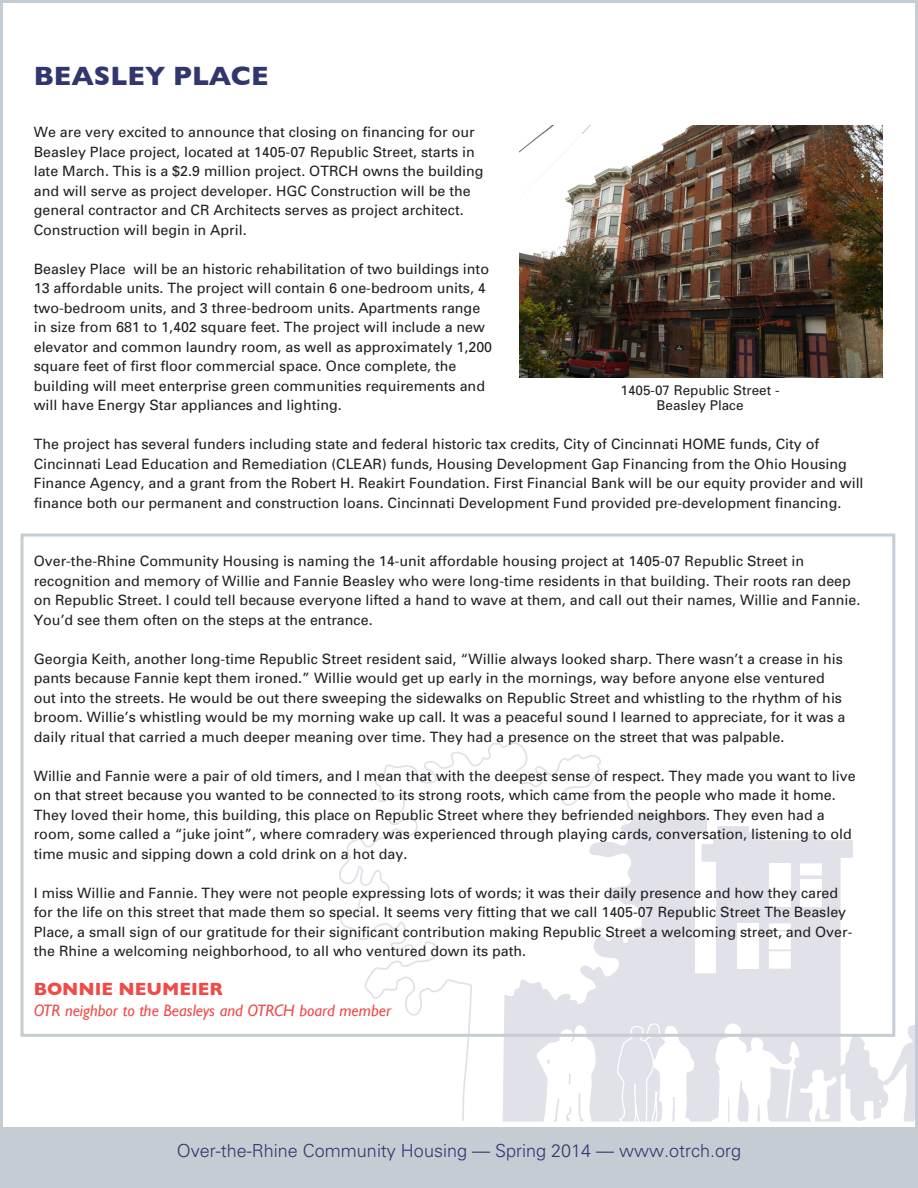
<style>
.page{position:relative;width:918px;height:1188px;background:#fff}
.page>*{position:absolute;margin:0;border:0;box-sizing:border-box;transform-origin:0 0}
.t1{font:700 27px "Gill Sans";color:#31376e}
.t2{font:300 18px "Univers";color:#31376e}
.t3{font:700 18px "Gill Sans";color:#ef4b49}
.t4{font:italic 16.5px "Gill Sans";color:#ef4b49}
.t5{font:14.25px/19.5px "Univers";color:#231f20}
.t6{font:13.5px "Univers";color:#231f20}
</style>
<div class="page">
<div style="left:0;top:1128px;width:918px;height:60px;background:#c4cdd3"></div>
<svg style="left:339px;top:741px;width:575px;height:381px"></svg>
<svg style="left:568px;top:1072px;width:3px;height:13px"></svg>
<div style="left:737px;top:923px;width:21px;height:46px;background:#fff"></div>
<svg style="left:769px;top:923px;width:22px;height:46px"></svg>
<svg style="left:800px;top:863px;width:22px;height:44px"></svg>
<div style="left:769px;top:863px;width:22px;height:44px;background:#fff"></div>
<img style="left:520px;top:126px;width:362px;height:252px">
<div style="left:21px;top:534px;width:874px;height:503px;border:3px solid #c4cdd3"></div>
<p class="t1" style="left:34px;top:61px;width:236px">BEASLEY PLACE</p>
<p class="t5" style="left:34px;top:122px;width:451px">We are very excited to announce that closing on financing for our Beasley Place project, located at 1405-07 Republic Street, starts in late March. This is a $2.9 million project. OTRCH owns the building and will serve as project developer. HGC Construction will be the general contractor and CR Architects serves as project architect.<br>Construction will begin in April.</p>
<p class="t5" style="left:34px;top:259px;width:460px">Beasley Place will be an historic rehabilitation of two buildings into 13 affordable units. The project will contain 6 one-bedroom units, 4 two-bedroom units, and 3 three-bedroom units. Apartments range in size from 681 to 1,402 square feet. The project will include a new elevator and common laundry room, as well as approximately 1,200 square feet of first floor commercial space. Once complete, the building will meet enterprise green communities requirements and will have Energy Star appliances and lighting.</p>
<p class="t5" style="left:34px;top:434px;width:831px">The project has several funders including state and federal historic tax credits, City of Cincinnati HOME funds, City of Cincinnati Lead Education and Remediation (CLEAR) funds, Housing Development Gap Financing from the Ohio Housing Finance Agency, and a grant from the Robert H. Reakirt Foundation. First Financial Bank will be our equity provider and will finance both our permanent and construction loans. Cincinnati Development Fund provided pre-development financing.</p>
<p class="t6" style="left:621px;top:382px;width:161px">1405-07 Republic Street -</p>
<p class="t6" style="left:657px;top:397px;width:89px">Beasley Place</p>
<p class="t5" style="left:34px;top:551px;width:828px">Over-the-Rhine Community Housing is naming the 14-unit affordable housing project at 1405-07 Republic Street in recognition and memory of Willie and Fannie Beasley who were long-time residents in that building. Their roots ran deep on Republic Street. I could tell because everyone lifted a hand to wave at them, and call out their names, Willie and Fannie.<br>You’d see them often on the steps at the entrance.</p>
<p class="t5" style="left:34px;top:649px;width:813px">Georgia Keith, another long-time Republic Street resident said, “Willie always looked sharp. There wasn’t a crease in his pants because Fannie kept them ironed.” Willie would get up early in the mornings, way before anyone else ventured out into the streets. He would be out there sweeping the sidewalks on Republic Street and whistling to the rhythm of his broom. Willie’s whistling would be my morning wake up call. It was a peaceful sound I learned to appreciate, for it was a daily ritual that carried a much deeper meaning over time. They had a presence on the street that was palpable.</p>
<p class="t5" style="left:34px;top:766px;width:823px">Willie and Fannie were a pair of old timers, and I mean that with the deepest sense of respect. They made you want to live on that street because you wanted to be connected to its strong roots, which came from the people who made it home.<br>They loved their home, this building, this place on Republic Street where they befriended neighbors. They even had a room, some called a “juke joint”, where comradery was experienced through playing cards, conversation, listening to old time music and sipping down a cold drink on a hot day.</p>
<p class="t5" style="left:34px;top:883px;width:820px">I miss Willie and Fannie. They were not people expressing lots of words; it was their daily presence and how they cared for the life on this street that made them so special. It seems very fitting that we call 1405-07 Republic Street The Beasley Place, a small sign of our gratitude for their significant contribution making Republic Street a welcoming street, and Over&shy;the Rhine a welcoming neighborhood, to all who ventured down its path.</p>
<p class="t3" style="left:34px;top:979px;width:191px">BONNIE NEUMEIER</p>
<p class="t4" style="left:34px;top:1001px;width:359px">OTR neighbor to the Beasleys and OTRCH board member</p>
<p class="t2" style="left:177px;top:1140px;width:566px">Over-the-Rhine Community Housing — Spring 2014 — www.otrch.org</p>
</div>
